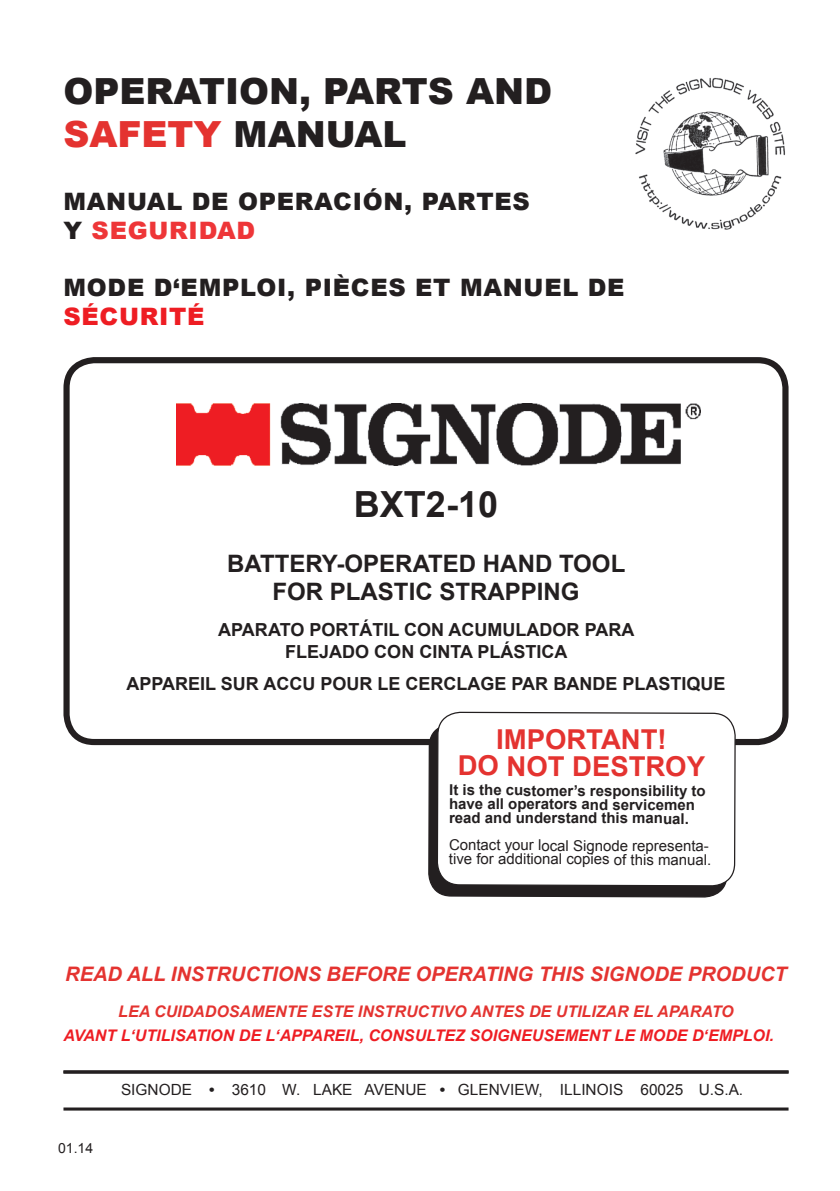
<style>
.page{position:relative;width:840px;height:1191px;background:#fff}
.page>*{position:absolute;margin:0;border:0;box-sizing:border-box;transform-origin:0 0}
.t1{font:900 36px/43.2px "Arial";color:#231f20}
.t2{font:700 36px "Arial";color:#231f20}
.t3{font:700 27.4px/26.8px "Arial";letter-spacing:-.005em;color:#e43330;text-align:center}
.t4{font:900 24px/28.8px "Arial";letter-spacing:.03em;color:#231f20}
.t5{font:700 24px/27.8px "Arial";color:#231f20;text-align:center}
.t6{font:900 24px "Arial";letter-spacing:.03em;color:#ee1d23}
.t7{font:italic 700 20px "Arial";color:#e43330}
.t8{font:700 18px/21.6px "Arial";color:#231f20;text-align:center}
.t9{font:italic 700 16px "Arial";color:#ee1d23}
.t10{font:italic 700 16px "Arial";color:#e43330}
.t11{font:15.4px "Arial";color:#231f20}
.t12{font:700 15px/13.8px "Arial";letter-spacing:-.005em;color:#231f20}
.t13{font:15px/13.6px "Arial";letter-spacing:-.005em;color:#231f20}
.t14{font:14px "Arial";color:#231f20}
.s1{color:#e43330}
.s2{color:#ee3638}
.s3{font-weight:700}
</style>
<div class="page">
<div style="left:63px;top:357px;width:725px;height:388px;border:6px solid #231f20;border-radius:28px"></div>
<img style="left:176px;top:404px;width:523px;height:61px">
<svg style="left:427px;top:729px;width:298px;height:169px;background:#444142"></svg>
<svg style="left:436px;top:711px;width:300px;height:176px"></svg>
<hr style="left:63px;top:1070px;width:725px;height:3px;background:#231f20">
<hr style="left:63px;top:1107px;width:725px;height:3px;background:#231f20">
<img style="left:635px;top:77px;width:150px;height:153px">
<h1 class="t1" style="left:63px;top:69px;width:490px">OPERATION, PARTS AND<br><span class="s1">SAFETY</span> MANUAL</h1>
<h3 class="t4" style="left:63px;top:186px;width:467px">MANUAL DE OPERACIÓN, PARTES<br>Y <span class="s2">SEGURIDAD</span></h3>
<h3 class="t4" style="left:63px;top:272px;width:562px">MODE D‘EMPLOI, PIÈCES ET MANUEL DE</h3>
<h3 class="t6" style="left:63px;top:299px;width:143px">SÉCURITÉ</h3>
<h1 class="t2" style="left:354px;top:480px;width:146px">BXT2-10</h1>
<h3 class="t5" style="left:227px;top:550px;width:399px">BATTERY-OPERATED HAND TOOL<br>FOR PLASTIC STRAPPING</h3>
<p class="t8" style="left:218px;top:619px;width:417px">APARATO PORTÁTIL CON ACUMULADOR PARA<br>FLEJADO CON CINTA PLÁSTICA</p>
<p class="t8" style="left:126px;top:673px;width:600px">APPAREIL SUR ACCU POUR LE CERCLAGE PAR BANDE PLASTIQUE</p>
<h2 class="t3" style="left:457px;top:727px;width:249px">IMPORTANT!<br>DO NOT DESTROY</h2>
<p class="t12" style="left:449px;top:784px;width:258px">It is the customer’s responsibility to have all operators and servicemen read and understand this manual.</p>
<p class="t13" style="left:448px;top:838px;width:264px">Contact your local Signode representa&shy;tive for additional copies of this manual.</p>
<p class="t7" style="left:65px;top:961px;width:722px">READ ALL INSTRUCTIONS BEFORE OPERATING THIS SIGNODE PRODUCT</p>
<p class="t10" style="left:118px;top:1001px;width:616px">LEA CUIDADOSAMENTE ESTE INSTRUCTIVO ANTES DE UTILIZAR EL APARATO</p>
<p class="t9" style="left:63px;top:1025px;width:711px">AVANT L‘UTILISATION DE L‘APPAREIL, CONSULTEZ SOIGNEUSEMENT LE MODE D‘EMPLOI.</p>
<p class="t11" style="left:121px;top:1079px;width:623px">SIGNODE <span class="s3">•</span> 3610 W. LAKE AVENUE <span class="s3">•</span> GLENVIEW, ILLINOIS 60025 U.S.A.</p>
<p class="t14" style="left:58px;top:1139px;width:37px">01.14</p>
</div>
